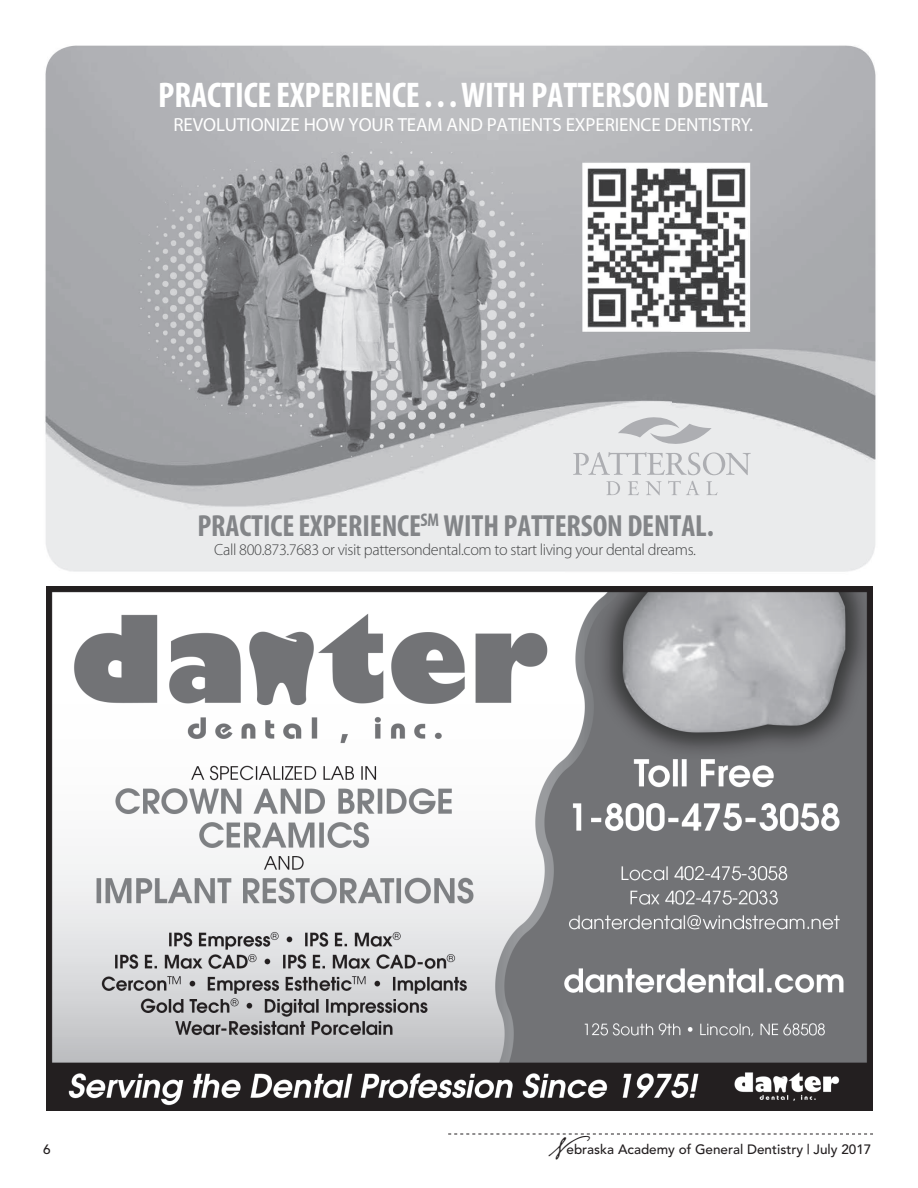
<style>
.page{position:relative;width:918px;height:1188px;background:#fff}
.page>*{position:absolute;margin:0;border:0;box-sizing:border-box;transform-origin:0 0}
.t1{font:700 condensed 35.85px "Myriad Pro";letter-spacing:-.005em;color:#fff}
.t2{font:700 condensed 30.6px "Myriad Pro";letter-spacing:-.005em;color:#838588}
.t3{font:19.05px "Myriad Pro";letter-spacing:-.005em;color:#fff}
.t4{font:300 16.2px "Myriad Pro";letter-spacing:-.025em;color:#454647}
.t5{font:500 13.5px "Avenir";color:#231f20}
.s1{font-family:"P22 Cezanne";font-weight:400;font-size:28.5px}
</style>
<div class="page">
<svg style="left:448px;top:1134px;width:425px;height:1px"></svg>
<img style="left:46px;top:587px;width:827px;height:523px">
<img style="left:45px;top:45px;width:831px;height:527px">
<svg style="left:573px;top:452px;width:178px;height:23px;background:#d9dadc"></svg>
<svg style="left:618px;top:417px;width:94px;height:29px;background:#d2d3d5"></svg>
<svg style="left:606px;top:481px;width:14px;height:14px"></svg>
<svg style="left:628px;top:481px;width:11px;height:14px"></svg>
<svg style="left:646px;top:481px;width:16px;height:14px"></svg>
<svg style="left:668px;top:481px;width:31px;height:14px"></svg>
<svg style="left:706px;top:481px;width:11px;height:14px"></svg>
<h1 class="t1" style="left:158px;top:73px;width:611px">PRACTICE EXPERIENCE . . . WITH PATTERSON DENTAL</h1>
<p class="t3" style="left:174px;top:113px;width:581px">REVOLUTIONIZE HOW YOUR TEAM AND PATIENTS EXPERIENCE DENTISTRY.</p>
<h2 class="t2" style="left:198px;top:507px;width:518px">PRACTICE EXPERIENCE<sup>SM</sup> WITH PATTERSON DENTAL.</h2>
<p class="t4" style="left:214px;top:541px;width:483px">Call 800.873.7683 or visit pattersondental.com to start living your dental dreams.</p>
<p class="t5" style="left:43px;top:1142px;width:9px">6</p>
<p class="t5" style="left:548px;top:1142px;width:325px"><span class="s1">N</span>ebraska Academy of General Dentistry | July 2017</p>
</div>
